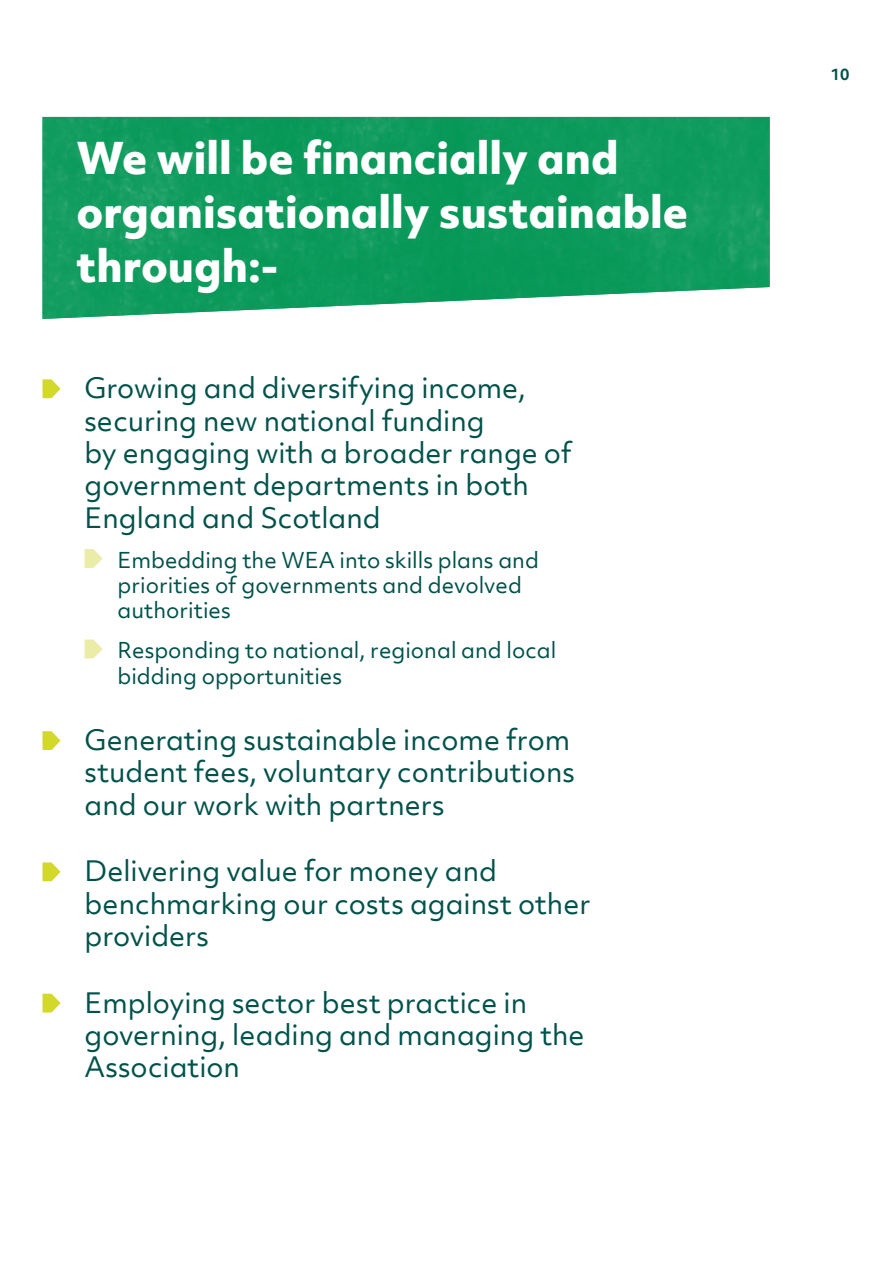
<style>
.page{position:relative;width:893px;height:1263px;background:#fff}
.page>*{position:absolute;margin:0;border:0;box-sizing:border-box;transform-origin:0 0}
.t1{font:800 42px/54px "Objektiv Mk 2";color:#fff}
.t2{font:27px/32.4px "Objektiv Mk 2";color:#00524a}
.t3{font:21px/25.2px "Objektiv Mk 2";color:#00524a}
.t4{font:700 15px "Objektiv Mk 2";color:#00524a}
</style>
<div class="page">
<img style="left:43px;top:117px;width:727px;height:202px">
<svg style="left:43px;top:379px;width:18px;height:19px"></svg>
<svg style="left:85px;top:549px;width:18px;height:19px"></svg>
<svg style="left:85px;top:640px;width:18px;height:18px"></svg>
<svg style="left:43px;top:731px;width:18px;height:19px"></svg>
<svg style="left:43px;top:862px;width:18px;height:19px"></svg>
<svg style="left:43px;top:994px;width:18px;height:18px"></svg>
<h1 class="t1" style="left:77px;top:130px;width:613px">We will be financially and organisationally sustainable through:-</h1>
<p class="t2" style="left:85px;top:372px;width:489px">Growing and diversifying income, securing new national funding<br>by engaging with a broader range of government departments in both<br>England and Scotland</p>
<p class="t3" style="left:118px;top:547px;width:423px">Embedding the WEA into skills plans and priorities of governments and devolved authorities</p>
<p class="t3" style="left:118px;top:638px;width:440px">Responding to national, regional and local bidding opportunities</p>
<p class="t2" style="left:85px;top:723px;width:492px">Generating sustainable income from student fees, voluntary contributions and our work with partners</p>
<p class="t2" style="left:85px;top:855px;width:508px">Delivering value for money and benchmarking our costs against other providers</p>
<p class="t2" style="left:85px;top:986px;width:502px">Employing sector best practice in governing, leading and managing the<br>Association</p>
<p class="t4" style="left:831px;top:64px;width:20px">10</p>
</div>
